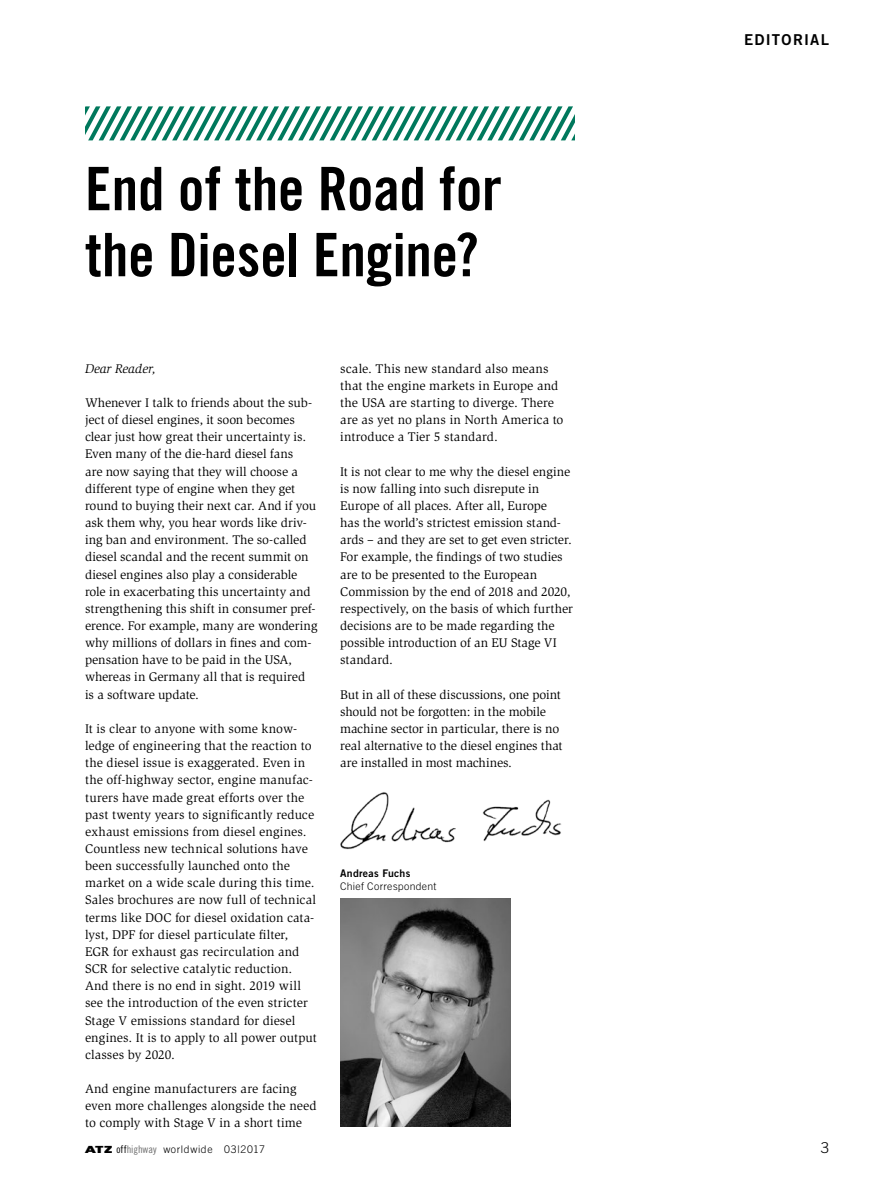
<style>
.page{position:relative;width:893px;height:1187px;background:#fff}
.page>*{position:absolute;margin:0;border:0;box-sizing:border-box;transform-origin:0 0}
.t1{font:60px/66px "Trade Gothic LT Std Bd Cn 20";letter-spacing:-.005em;color:#000}
.t2{font:15px "Trade Gothic LT Std Bd 2";letter-spacing:.085em;color:#000}
.t3{font:300 15px "Trade Gothic LT Std";color:#000}
.t4{font:12.9px/17.1px "Slimbach Std";color:#000}
.t5{font:italic 12.9px "Slimbach Std";color:#000}
.t6{font:300 10.5px "Trade Gothic LT Std";letter-spacing:.06em;color:#000}
.t7{font:300 10.5px "Trade Gothic LT Std";letter-spacing:.03em;color:#000}
.t8{font:10.5px "Trade Gothic LT Std Bd 2";letter-spacing:.025em;color:#000}
.s1{font-family:"The Sans";font-weight:900}
.s2{font-family:"Trade Gothic LT Std Cn 18";font-weight:400}
.s3{font-family:"Trade Gothic LT Std Cn 18";font-weight:400;color:#6e6e6e}
</style>
<div class="page">
<svg style="left:85px;top:106px;width:489px;height:34px"></svg>
<img style="left:340px;top:792px;width:222px;height:58px">
<img style="left:340px;top:898px;width:170px;height:228px">
<h1 class="t1" style="left:85px;top:155px;width:418px">End of the Road for the Diesel Engine?</h1>
<p class="t5" style="left:85px;top:361px;width:72px">Dear Reader,</p>
<p class="t4" style="left:85px;top:394px;width:234px">Whenever I talk to friends about the sub&shy;ject of diesel engines, it soon becomes clear just how great their uncertainty is.<br>Even many of the die-hard diesel fans<br>are now saying that they will choose a different type of engine when they get round to buying their next car. And if you ask them why, you hear words like driv&shy;ing ban and environment. The so-called diesel scandal and the recent summit on diesel engines also play a considerable role in exacerbating this uncertainty and strengthening this shift in consumer pref&shy;erence. For example, many are wondering why millions of dollars in fines and com&shy;pensation have to be paid in the USA, whereas in Germany all that is required is a software update.</p>
<p class="t4" style="left:85px;top:720px;width:233px">It is clear to anyone with some know&shy;ledge of engineering that the reaction to the diesel issue is exaggerated. Even in the off-highway sector, engine manufac&shy;turers have made great efforts over the past twenty years to significantly reduce exhaust emissions from diesel engines.<br>Countless new technical solutions have been successfully launched onto the market on a wide scale during this time.<br>Sales brochures are now full of technical terms like DOC for diesel oxidation cata&shy;lyst, DPF for diesel particulate filter,<br>EGR for exhaust gas recirculation and SCR for selective catalytic reduction.<br>And there is no end in sight. 2019 will see the introduction of the even stricter Stage V emissions standard for diesel engines. It is to apply to all power output classes by 2020.</p>
<p class="t4" style="left:85px;top:1080px;width:233px">And engine manufacturers are facing even more challenges alongside the need to comply with Stage V in a short time</p>
<p class="t4" style="left:340px;top:360px;width:225px">scale. This new standard also means that the engine markets in Europe and the USA are starting to diverge. There are as yet no plans in North America to introduce a Tier 5 standard.</p>
<p class="t4" style="left:340px;top:463px;width:234px">It is not clear to me why the diesel engine is now falling into such disrepute in Europe of all places. After all, Europe<br>has the world’s strictest emission stand&shy;ards – and they are set to get even stricter.<br>For example, the findings of two studies are to be presented to the European Commission by the end of 2018 and 2020, respectively, on the basis of which further decisions are to be made regarding the possible introduction of an EU Stage VI standard.</p>
<p class="t4" style="left:340px;top:686px;width:224px">But in all of these discussions, one point should not be forgotten: in the mobile machine sector in particular, there is no real alternative to the diesel engines that are installed in most machines.</p>
<p class="t8" style="left:340px;top:866px;width:72px">Andreas Fuchs</p>
<p class="t7" style="left:340px;top:880px;width:98px">Chief Correspondent</p>
<p class="t2" style="left:744px;top:30px;width:87px">EDITORIAL</p>
<p class="t6" style="left:85px;top:1142px;width:181px"><span class="s1">ATZ</span> <span class="s2">off</span><span class="s3">highway</span> worldwide 03|2017</p>
<p class="t3" style="left:821px;top:1138px;width:10px">3</p>
</div>
